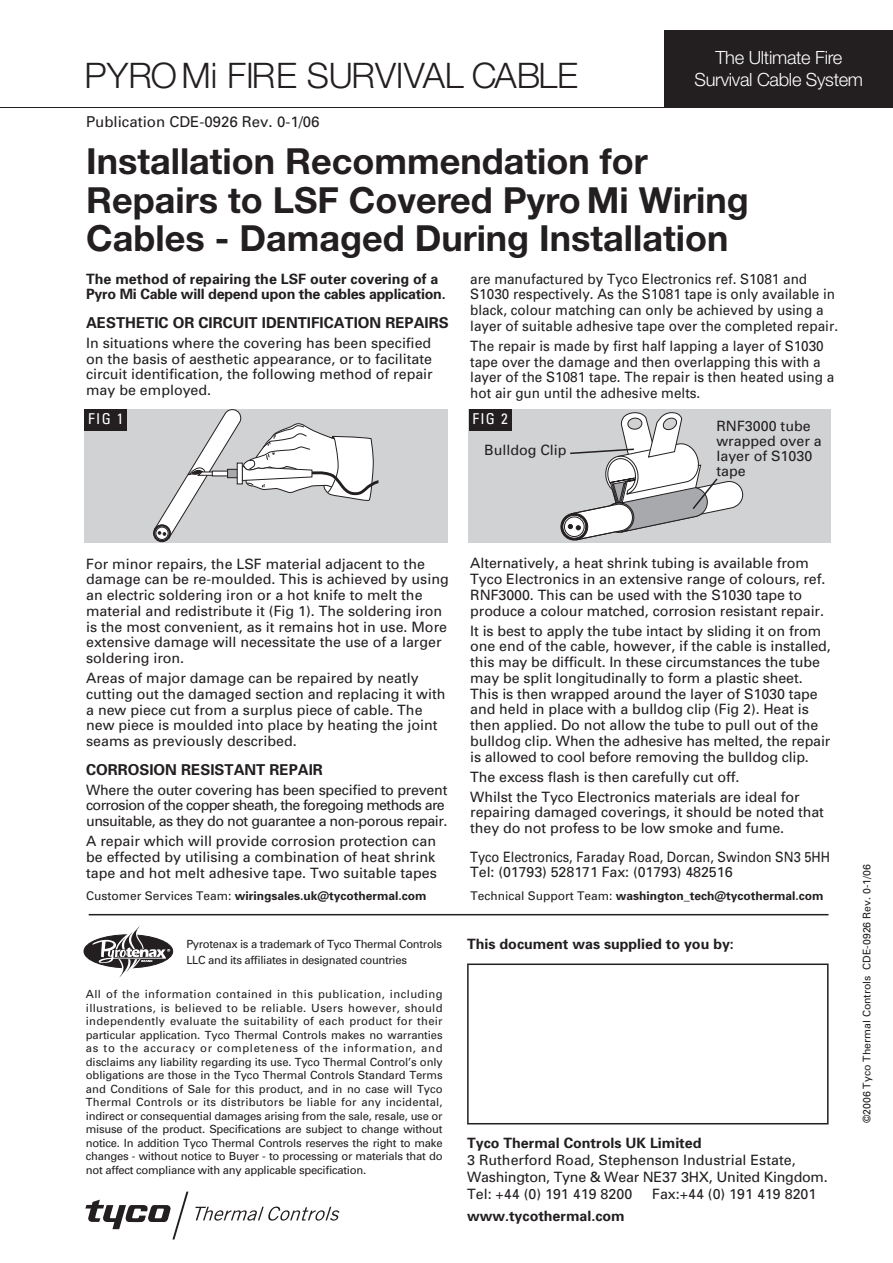
<style>
.page{position:relative;width:893px;height:1263px;background:#fff}
.page>*{position:absolute;margin:0;border:0;box-sizing:border-box;transform-origin:0 0}
.t1{font:700 36px/38.2px "Helvetica Neue";color:#231f20}
.t2{font:300 35.25px "Helvetica Neue";color:#231f20}
.t3{font:300 18.3px/21.9px "Helvetica Neue";letter-spacing:-.015em;color:#fff;text-align:center}
.t4{font:700 15px "Univers";color:#231f20}
.t5{font:15px "Univers";color:#231f20}
.t6{font:condensed 15px "Univers";letter-spacing:.09em;color:#fff}
.t7{font:14.25px/15.8px "Univers";color:#231f20}
.t8{font:14.25px/15.8px "Univers";color:#231f20;scale:.95 1}
.t9{font:700 14.25px/15.8px "Univers";color:#231f20}
.t10{font:14.25px/15.8px "Univers";letter-spacing:-.035em;color:#231f20}
.t11{font:14.25px/15.8px "Univers";color:#231f20;scale:.9 1}
.t12{font:700 12px "Univers";color:#231f20}
.t13{font:11.25px/13.5px "Univers";letter-spacing:-.03em;color:#231f20}
.t14{font:10.5px "Univers";color:#231f20}
.s1{font-weight:400}
</style>
<div class="page">
<div style="left:85px;top:409px;width:363px;height:133px;background:#d1d2d4"></div>
<div style="left:153px;top:524px;width:18px;height:18px;background:#292526;border:1px solid #231f20;border-radius:50%"></div>
<svg style="left:154px;top:526px;width:16px;height:15px"></svg>
<div style="left:156px;top:527px;width:12px;height:13px;border:1px solid #231f20;border-radius:50%"></div>
<svg style="left:154px;top:409px;width:225px;height:130px"></svg>
<div style="left:469px;top:409px;width:362px;height:133px;background:#d1d2d4"></div>
<div style="left:561px;top:513px;width:27px;height:27px;background:#231f20;border:1px solid #231f20;border-radius:50%"></div>
<svg style="left:562px;top:515px;width:24px;height:23px"></svg>
<svg style="left:564px;top:517px;width:20px;height:20px"></svg>
<svg style="left:568px;top:412px;width:175px;height:128px"></svg>
<div style="left:85px;top:409px;width:42px;height:21px;background:#231f20"></div>
<div style="left:469px;top:409px;width:42px;height:21px;background:#231f20"></div>
<div style="left:664px;top:30px;width:228px;height:77px;background:#231f20"></div>
<hr style="left:0;top:107px;width:892px;height:1px;background:#231f20">
<svg style="left:85px;top:1191px;width:103px;height:48px"></svg>
<svg style="left:195px;top:1206px;width:144px;height:14px"></svg>
<hr style="left:89px;top:914px;width:740px;height:1px;background:#231f20">
<svg style="left:83px;top:926px;width:90px;height:52px"></svg>
<div style="left:467px;top:963px;width:362px;height:161px;border:2px solid #231f20"></div>
<h2 class="t2" style="left:85px;top:62px;width:495px">PYROMi FIRE SURVIVAL CABLE</h2>
<p class="t3" style="left:695px;top:48px;width:170px">The Ultimate Fire<br>Survival Cable System</p>
<p class="t5" style="left:86px;top:116px;width:235px">Publication CDE-0926 Rev. 0-1/06</p>
<h1 class="t1" style="left:86px;top:146px;width:664px">Installation Recommendation for<br>Repairs to LSF Covered Pyro Mi Wiring<br>Cables - Damaged During Installation</h1>
<p class="t9" style="left:86px;top:272px;width:361px">The method of repairing the LSF outer covering of a<br>Pyro Mi Cable will depend upon the cables application.</p>
<p class="t4" style="left:86px;top:317px;width:364px">AESTHETIC OR CIRCUIT IDENTIFICATION REPAIRS</p>
<p class="t7" style="left:86px;top:336px;width:348px;text-align:justify">In situations where the covering has been specified on the basis of aesthetic appearance, or to facilitate circuit identification, the following method of repair may be employed.</p>
<p class="t8" style="left:470px;top:272px;width:389px">are manufactured by Tyco Electronics ref. S1081 and S1030 respectively. As the S1081 tape is only available in black, colour matching can only be achieved by using a layer of suitable adhesive tape over the completed repair.</p>
<p class="t8" style="left:470px;top:339px;width:385px">The repair is made by first half lapping a layer of S1030 tape over the damage and then overlapping this with a layer of the S1081 tape. The repair is then heated using a hot air gun until the adhesive melts.</p>
<p class="t6" style="left:88px;top:413px;width:37px">FIG 1</p>
<p class="t6" style="left:472px;top:413px;width:37px">FIG 2</p>
<p class="t7" style="left:484px;top:444px;width:84px">Bulldog Clip</p>
<p class="t7" style="left:716px;top:420px;width:107px;line-height:15px">RNF3000 tube wrapped over a layer of S1030 tape</p>
<p class="t7" style="left:86px;top:557px;width:364px">For minor repairs, the LSF material adjacent to the damage can be re-moulded. This is achieved by using an electric soldering iron or a hot knife to melt the material and redistribute it (Fig 1). The soldering iron is the most convenient, as it remains hot in use. More extensive damage will necessitate the use of a larger soldering iron.</p>
<p class="t7" style="left:86px;top:671px;width:361px">Areas of major damage can be repaired by neatly cutting out the damaged section and replacing it with a new piece cut from a surplus piece of cable. The new piece is moulded into place by heating the joint seams as previously described.</p>
<p class="t4" style="left:86px;top:764px;width:238px">CORROSION RESISTANT REPAIR</p>
<p class="t10" style="left:86px;top:783px;width:363px">Where the outer covering has been specified to prevent corrosion of the copper sheath, the foregoing methods are unsuitable, as they do not guarantee a non-porous repair.</p>
<p class="t7" style="left:86px;top:834px;width:352px;text-align:justify">A repair which will provide corrosion protection can be effected by utilising a combination of heat shrink tape and hot melt adhesive tape. Two suitable tapes</p>
<p class="t7" style="left:470px;top:557px;width:357px">Alternatively, a heat shrink tubing is available from Tyco Electronics in an extensive range of colours, ref.<br>RNF3000. This can be used with the S1030 tape to produce a colour matched, corrosion resistant repair.</p>
<p class="t7" style="left:470px;top:624px;width:362px">It is best to apply the tube intact by sliding it on from one end of the cable, however, if the cable is installed, this may be difficult. In these circumstances the tube may be split longitudinally to form a plastic sheet.<br>This is then wrapped around the layer of S1030 tape and held in place with a bulldog clip (Fig 2). Heat is then applied. Do not allow the tube to pull out of the bulldog clip. When the adhesive has melted, the repair is allowed to cool before removing the bulldog clip.</p>
<p class="t7" style="left:470px;top:768px;width:331px;line-height:20px">The excess flash is then carefully cut off.<br>Whilst the Tyco Electronics materials are ideal for</p>
<p class="t7" style="left:470px;top:806px;width:355px">repairing damaged coverings, it should be noted that they do not profess to be low smoke and fume.</p>
<p class="t11" style="left:470px;top:850px;width:401px">Tyco Electronics, Faraday Road, Dorcan, Swindon SN3 5HH<br>Tel: (01793) 528171 Fax: (01793) 482516</p>
<p class="t12" style="left:86px;top:891px;width:342px"><span class="s1">Customer Services Team:</span> wiringsales.uk@tycothermal.com</p>
<p class="t12" style="left:470px;top:891px;width:355px"><span class="s1">Technical Support Team:</span> washington_tech@tycothermal.com</p>
<p class="t13" style="left:186px;top:937px;width:257px;line-height:15.5px">Pyrotenax is a trademark of Tyco Thermal Controls<br>LLC and its affiliates in designated countries</p>
<p class="t13" style="left:86px;top:989px;width:358px;text-align:justify">All of the information contained in this publication, including illustrations, is believed to be reliable. Users however, should independently evaluate the suitability of each product for their particular application. Tyco Thermal Controls makes no warranties as to the accuracy or completeness of the information, and disclaims any liability regarding its use. Tyco Thermal Control’s only obligations are those in the Tyco Thermal Controls Standard Terms and Conditions of Sale for this product, and in no case will Tyco Thermal Controls or its distributors be liable for any incidental, indirect or consequential damages arising from the sale, resale, use or misuse of the product. Specifications are subject to change without notice. In addition Tyco Thermal Controls reserves the right to make changes - without notice to Buyer - to processing or materials that do not affect compliance with any applicable specification.</p>
<p class="t9" style="left:467px;top:937px;width:268px">This document was supplied to you by:</p>
<p class="t9" style="left:467px;top:1136px;width:236px">Tyco Thermal Controls UK Limited</p>
<p class="t7" style="left:467px;top:1153px;width:362px;line-height:17.1px">3 Rutherford Road, Stephenson Industrial Estate,<br>Washington, Tyne &amp; Wear NE37 3HX, United Kingdom.<br>Tel: +44 (0) 191 419 8200</p>
<p class="t7" style="left:652px;top:1188px;width:166px">Fax:+44 (0) 191 419 8201</p>
<p class="t9" style="left:467px;top:1209px;width:159px">www.tycothermal.com</p>
<p class="t14" style="left:863px;top:1123px;width:260px;rotate:-90deg">©2006 Tyco Thermal Controls CDE-0926 Rev. 0-1/06</p>
</div>
